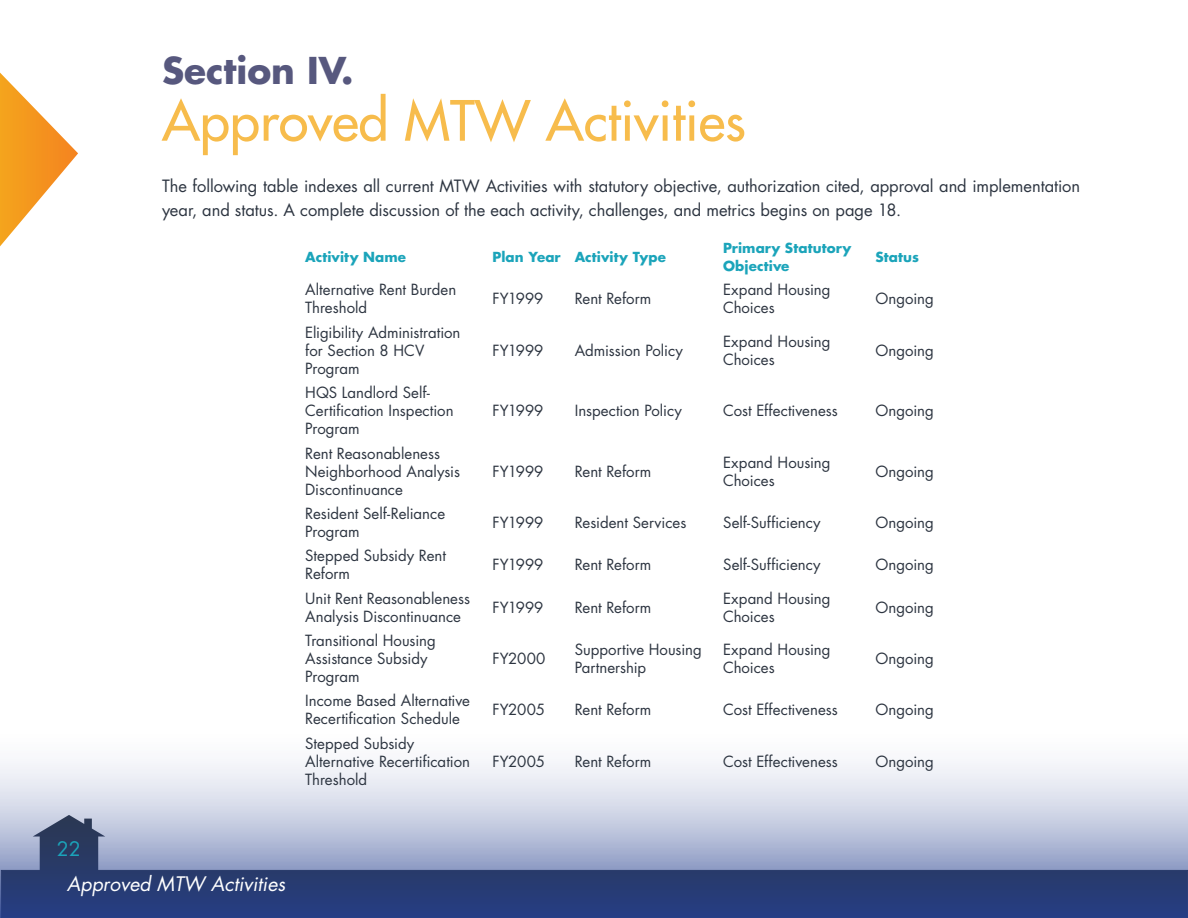
<style>
.page{position:relative;width:1188px;height:918px;background:#fff}
.page>*{position:absolute;margin:0;border:0;box-sizing:border-box;transform-origin:0 0}
.t1{font:54px "Futura LT";color:#f7bc4c}
.t2{font:700 36px "Futura Std";color:#57587e}
.t3{font:italic 19.5px "Futura Std";color:#fff}
.t4{font:19.5px "Futura Std";color:#1ba4ba}
.t5{font:16.5px/24px "Futura Std";letter-spacing:-.005em;color:#2d3541}
.t6{font:15px/18px "Futura Std";color:#2d3541}
.t7{font:700 13.5px/18px "Futura Std";letter-spacing:.01em;color:#1ba4ba}
</style>
<div class="page">
<svg style="left:0;top:763px;width:1188px;height:155px;background:#949fbf"></svg>
<svg style="left:0;top:72px;width:78px;height:175px"></svg>
<h2 class="t2" style="left:162px;top:46px;width:193px">Section IV.</h2>
<h1 class="t1" style="left:162px;top:86px;width:585px">Approved MTW Activities</h1>
<p class="t5" style="left:162px;top:174px;width:920px">The following table indexes all current MTW Activities with statutory objective, authorization cited, approval and implementation year, and status. A complete discussion of the each activity, challenges, and metrics begins on page 18.</p>
<p class="t7" style="left:305px;top:248px;width:103px">Activity Name</p>
<p class="t7" style="left:493px;top:248px;width:175px">Plan Year Activity Type</p>
<p class="t7" style="left:723px;top:239px;width:130px">Primary Statutory<br>Objective</p>
<p class="t7" style="left:875px;top:248px;width:45px">Status</p>
<p class="t6" style="left:305px;top:281px;width:153px">Alternative Rent Burden<br>Threshold</p>
<p class="t6" style="left:493px;top:290px;width:52px">FY1999</p>
<p class="t6" style="left:575px;top:290px;width:78px">Rent Reform</p>
<p class="t6" style="left:723px;top:281px;width:109px">Expand Housing<br>Choices</p>
<p class="t6" style="left:875px;top:290px;width:60px">Ongoing</p>
<p class="t6" style="left:305px;top:323px;width:157px">Eligibility Administration for Section 8 HCV<br>Program</p>
<p class="t6" style="left:493px;top:341px;width:52px">FY1999</p>
<p class="t6" style="left:575px;top:341px;width:110px">Admission Policy</p>
<p class="t6" style="left:723px;top:332px;width:109px">Expand Housing<br>Choices</p>
<p class="t6" style="left:875px;top:341px;width:60px">Ongoing</p>
<p class="t6" style="left:305px;top:384px;width:150px">HQS Landlord Self-<br>Certification Inspection<br>Program</p>
<p class="t6" style="left:305px;top:444px;width:156px">Rent Reasonableness<br>Neighborhood Analysis<br>Discontinuance</p>
<p class="t6" style="left:493px;top:402px;width:52px">FY1999</p>
<p class="t6" style="left:575px;top:402px;width:109px">Inspection Policy</p>
<p class="t6" style="left:723px;top:402px;width:116px">Cost Effectiveness</p>
<p class="t6" style="left:875px;top:402px;width:60px">Ongoing</p>
<p class="t6" style="left:493px;top:462px;width:52px">FY1999</p>
<p class="t6" style="left:575px;top:462px;width:78px">Rent Reform</p>
<p class="t6" style="left:723px;top:453px;width:109px">Expand Housing<br>Choices</p>
<p class="t6" style="left:875px;top:462px;width:60px">Ongoing</p>
<p class="t6" style="left:305px;top:505px;width:141px">Resident Self-Reliance<br>Program</p>
<p class="t6" style="left:493px;top:514px;width:52px">FY1999</p>
<p class="t6" style="left:575px;top:514px;width:113px">Resident Services</p>
<p class="t6" style="left:723px;top:514px;width:99px">Self-Sufficiency</p>
<p class="t6" style="left:875px;top:514px;width:60px">Ongoing</p>
<p class="t6" style="left:305px;top:547px;width:142px">Stepped Subsidy Rent<br>Reform</p>
<p class="t6" style="left:493px;top:556px;width:52px">FY1999</p>
<p class="t6" style="left:575px;top:556px;width:78px">Rent Reform</p>
<p class="t6" style="left:723px;top:556px;width:99px">Self-Sufficiency</p>
<p class="t6" style="left:875px;top:556px;width:60px">Ongoing</p>
<p class="t6" style="left:305px;top:589px;width:166px">Unit Rent Reasonableness<br>Analysis Discontinuance</p>
<p class="t6" style="left:493px;top:598px;width:52px">FY1999</p>
<p class="t6" style="left:575px;top:598px;width:78px">Rent Reform</p>
<p class="t6" style="left:723px;top:589px;width:109px">Expand Housing<br>Choices</p>
<p class="t6" style="left:875px;top:598px;width:60px">Ongoing</p>
<p class="t6" style="left:305px;top:632px;width:132px">Transitional Housing<br>Assistance Subsidy<br>Program</p>
<p class="t6" style="left:493px;top:650px;width:54px">FY2000</p>
<p class="t6" style="left:575px;top:641px;width:129px">Supportive Housing<br>Partnership</p>
<p class="t6" style="left:723px;top:641px;width:109px">Expand Housing<br>Choices</p>
<p class="t6" style="left:875px;top:650px;width:60px">Ongoing</p>
<p class="t6" style="left:305px;top:692px;width:166px">Income Based Alternative<br>Recertification Schedule</p>
<p class="t6" style="left:493px;top:701px;width:54px">FY2005</p>
<p class="t6" style="left:575px;top:701px;width:78px">Rent Reform</p>
<p class="t6" style="left:723px;top:701px;width:116px">Cost Effectiveness</p>
<p class="t6" style="left:875px;top:701px;width:60px">Ongoing</p>
<p class="t6" style="left:305px;top:734px;width:166px">Stepped Subsidy<br>Alternative Recertification<br>Threshold</p>
<p class="t6" style="left:493px;top:752px;width:54px">FY2005</p>
<p class="t6" style="left:575px;top:752px;width:78px">Rent Reform</p>
<p class="t6" style="left:723px;top:752px;width:116px">Cost Effectiveness</p>
<p class="t6" style="left:875px;top:752px;width:60px">Ongoing</p>
<h3 class="t4" style="left:57px;top:836px;width:26px">22</h3>
<h3 class="t3" style="left:67px;top:871px;width:220px">Approved MTW Activities</h3>
</div>
